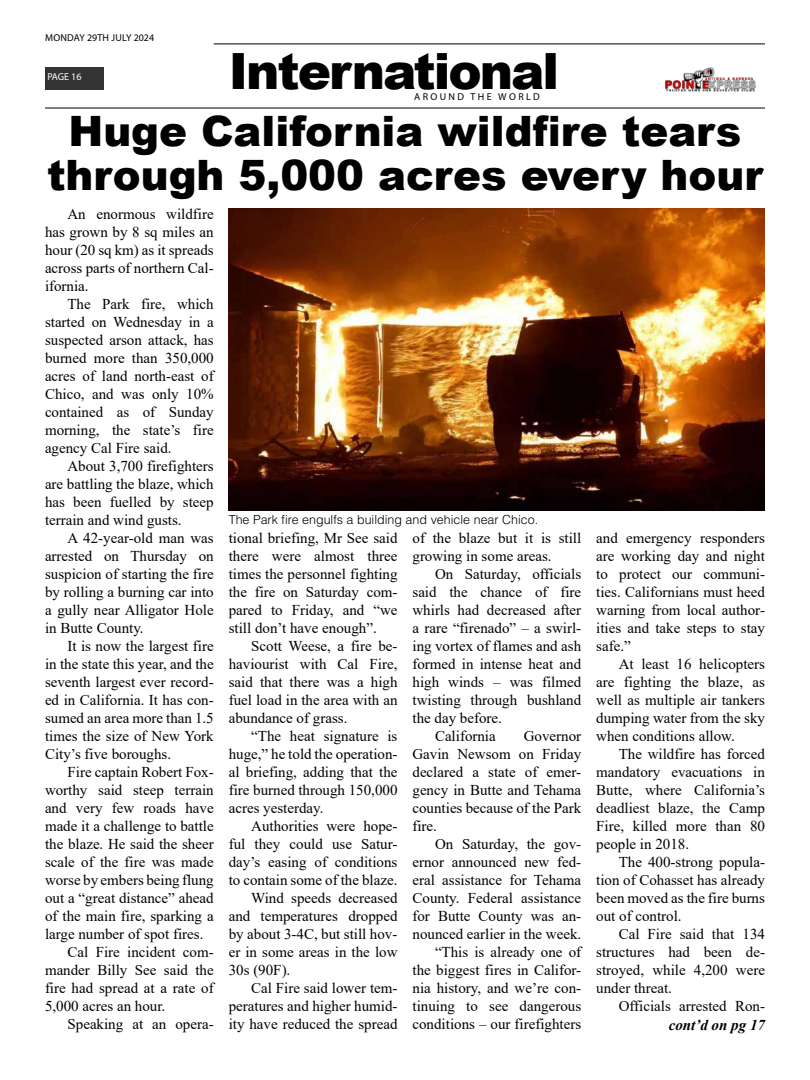
<style>
.page{position:relative;width:810px;height:1080px;background:#fff}
.page>*{position:absolute;margin:0;border:0;box-sizing:border-box;transform-origin:0 0}
.t1{font:900 50px "Arial";letter-spacing:-.04em;color:#000}
.t2{font:900 41.88px/43.8px "Arial";color:#000;text-align:center}
.t3{font:15px/18px "Times New Roman";color:#000;text-align:justify}
.t4{font:italic 700 15px "Times New Roman";color:#000}
.t5{font:300 12.5px "Helvetica LT Std";color:#000}
.t6{font:10px "Myriad Pro";letter-spacing:.02em;color:#000}
.t7{font:10px "Myriad Pro";letter-spacing:.24em;color:#000}
.t8{font:10px "Myriad Pro";letter-spacing:-.005em;color:#fff}
</style>
<div class="page">
<hr style="left:214px;top:43px;width:551px;height:2px;background:#333">
<div style="left:45px;top:67px;width:58px;height:22px;background:#333"></div>
<img style="left:665px;top:67px;width:91px;height:25px">
<hr style="left:45px;top:107px;width:720px;height:2px;background:#333">
<img style="left:229px;top:209px;width:536px;height:301px">
<p class="t6" style="left:45px;top:31px;width:111px">MONDAY 29TH JULY 2024</p>
<p class="t8" style="left:47px;top:71px;width:36px">PAGE 16</p>
<h1 class="t1" style="left:229px;top:35px;width:332px">International</h1>
<p class="t7" style="left:414px;top:91px;width:127px">AROUND THE WORLD</p>
<h2 class="t2" style="left:47px;top:108px;width:717px">Huge California wildfire tears through 5,000 acres every hour</h2>
<p class="t3" style="left:45px;top:205px;width:170px;text-indent:22px">An enormous wildfire has grown by 8 sq miles an hour (20 sq km) as it spreads across parts of northern Cal&shy;ifornia.</p>
<p class="t3" style="left:45px;top:295px;width:170px;text-indent:22px">The Park fire, which started on Wednesday in a suspected arson attack, has burned more than 350,000 acres of land north-east of Chico, and was only 10% contained as of Sunday morning, the state’s fire agency Cal Fire said.</p>
<p class="t3" style="left:45px;top:457px;width:170px;text-indent:22px">About 3,700 firefighters are battling the blaze, which has been fuelled by steep terrain and wind gusts.</p>
<p class="t3" style="left:45px;top:529px;width:170px;text-indent:22px">A 42-year-old man was arrested on Thursday on suspicion of starting the fire by rolling a burning car into a gully near Alligator Hole in Butte County.</p>
<p class="t3" style="left:45px;top:637px;width:170px;text-indent:22px">It is now the largest fire in the state this year, and the seventh largest ever record&shy;ed in California. It has con&shy;sumed an area more than 1.5 times the size of New York City’s five boroughs.</p>
<p class="t3" style="left:68px;top:763px;width:148px">Fire captain Robert Fox-</p>
<p class="t3" style="left:45px;top:781px;width:170px">worthy said steep terrain</p>
<p class="t3" style="left:45px;top:799px;width:170px">and very few roads have</p>
<p class="t3" style="left:45px;top:817px;width:170px">made it a challenge to battle</p>
<p class="t3" style="left:45px;top:835px;width:170px">the blaze. He said the sheer</p>
<p class="t3" style="left:45px;top:853px;width:170px">scale of the fire was made</p>
<p class="t3" style="left:45px;top:871px;width:170px">worse by embers being flung</p>
<p class="t3" style="left:45px;top:889px;width:170px">out a “great distance” ahead</p>
<p class="t3" style="left:45px;top:907px;width:170px">of the main fire, sparking a</p>
<p class="t3" style="left:45px;top:925px;width:160px">large number of spot fires.</p>
<p class="t3" style="left:68px;top:943px;width:148px">Cal Fire incident com-</p>
<p class="t3" style="left:45px;top:961px;width:170px">mander Billy See said the</p>
<p class="t3" style="left:45px;top:979px;width:170px">fire had spread at a rate of</p>
<p class="t3" style="left:45px;top:997px;width:122px">5,000 acres an hour.</p>
<p class="t3" style="left:68px;top:1015px;width:148px">Speaking at an opera-</p>
<p class="t5" style="left:229px;top:512px;width:311px">The Park fire engulfs a building and vehicle near Chico.</p>
<p class="t3" style="left:229px;top:529px;width:170px">tional briefing, Mr See said there were almost three times the personnel fighting the fire on Saturday com&shy;pared to Friday, and “we still don’t have enough”.</p>
<p class="t3" style="left:229px;top:637px;width:170px;text-indent:22px">Scott Weese, a fire be&shy;haviourist with Cal Fire, said that there was a high fuel load in the area with an abundance of grass.</p>
<p class="t3" style="left:229px;top:727px;width:170px;text-indent:22px">“The heat signature is huge,” he told the operation&shy;al briefing, adding that the fire burned through 150,000 acres yesterday.</p>
<p class="t3" style="left:251px;top:817px;width:148px">Authorities were hope-</p>
<p class="t3" style="left:229px;top:835px;width:170px">ful they could use Satur-</p>
<p class="t3" style="left:229px;top:853px;width:170px">day’s easing of conditions</p>
<p class="t3" style="left:229px;top:871px;width:170px">to contain some of the blaze.</p>
<p class="t3" style="left:251px;top:889px;width:148px">Wind speeds decreased</p>
<p class="t3" style="left:229px;top:907px;width:170px">and temperatures dropped</p>
<p class="t3" style="left:229px;top:925px;width:170px">by about 3-4C, but still hov-</p>
<p class="t3" style="left:229px;top:943px;width:170px">er in some areas in the low</p>
<p class="t3" style="left:229px;top:961px;width:63px">30s (90F).</p>
<p class="t3" style="left:251px;top:979px;width:148px">Cal Fire said lower tem-</p>
<p class="t3" style="left:229px;top:997px;width:170px">peratures and higher humid-</p>
<p class="t3" style="left:229px;top:1015px;width:170px">ity have reduced the spread</p>
<p class="t3" style="left:412px;top:529px;width:170px">of the blaze but it is still growing in some areas.</p>
<p class="t3" style="left:435px;top:565px;width:148px">On Saturday, officials</p>
<p class="t3" style="left:412px;top:583px;width:170px">said the chance of fire</p>
<p class="t3" style="left:412px;top:601px;width:170px">whirls had decreased after</p>
<p class="t3" style="left:412px;top:619px;width:170px">a rare “firenado” – a swirl-</p>
<p class="t3" style="left:412px;top:637px;width:170px">ing vortex of flames and ash</p>
<p class="t3" style="left:412px;top:655px;width:170px">formed in intense heat and</p>
<p class="t3" style="left:412px;top:673px;width:170px">high winds – was filmed</p>
<p class="t3" style="left:412px;top:691px;width:170px">twisting through bushland</p>
<p class="t3" style="left:412px;top:709px;width:91px">the day before.</p>
<p class="t3" style="left:435px;top:727px;width:62px">California</p>
<p class="t3" style="left:412px;top:727px;width:170px;text-indent:111px">Governor Gavin Newsom on Friday declared a state of emer&shy;gency in Butte and Tehama counties because of the Park fire.</p>
<p class="t3" style="left:412px;top:835px;width:170px;text-align:right">On Saturday, the gov&shy;ernor announced new fed&shy;eral assistance for Tehama<br>County. Federal assistance for Butte County was an&shy;nounced earlier in the week. “This is already one of<br>the biggest fires in Califor&shy;nia history, and we’re con&shy;tinuing to see dangerous conditions – our firefighters</p>
<p class="t3" style="left:596px;top:529px;width:170px">and emergency responders are working day and night to protect our communi&shy;ties. Californians must heed warning from local author&shy;ities and take steps to stay safe.”</p>
<p class="t3" style="left:596px;top:655px;width:170px;text-indent:22px">At least 16 helicopters are fighting the blaze, as well as multiple air tankers dumping water from the sky when conditions allow.</p>
<p class="t3" style="left:596px;top:745px;width:170px;text-indent:22px">The wildfire has forced mandatory evacuations in Butte, where California’s deadliest blaze, the Camp Fire, killed more than 80 people in 2018.</p>
<p class="t3" style="left:596px;top:853px;width:170px;text-indent:22px">The 400-strong popula&shy;tion of Cohasset has already been moved as the fire burns out of control.</p>
<p class="t3" style="left:596px;top:925px;width:170px;text-indent:22px">Cal Fire said that 134 structures had been de&shy;stroyed, while 4,200 were under threat.</p>
<p class="t3" style="left:619px;top:997px;width:148px">Officials arrested Ron-</p>
<p class="t4" style="left:669px;top:1015px;width:98px">cont’d on pg 17</p>
</div>
